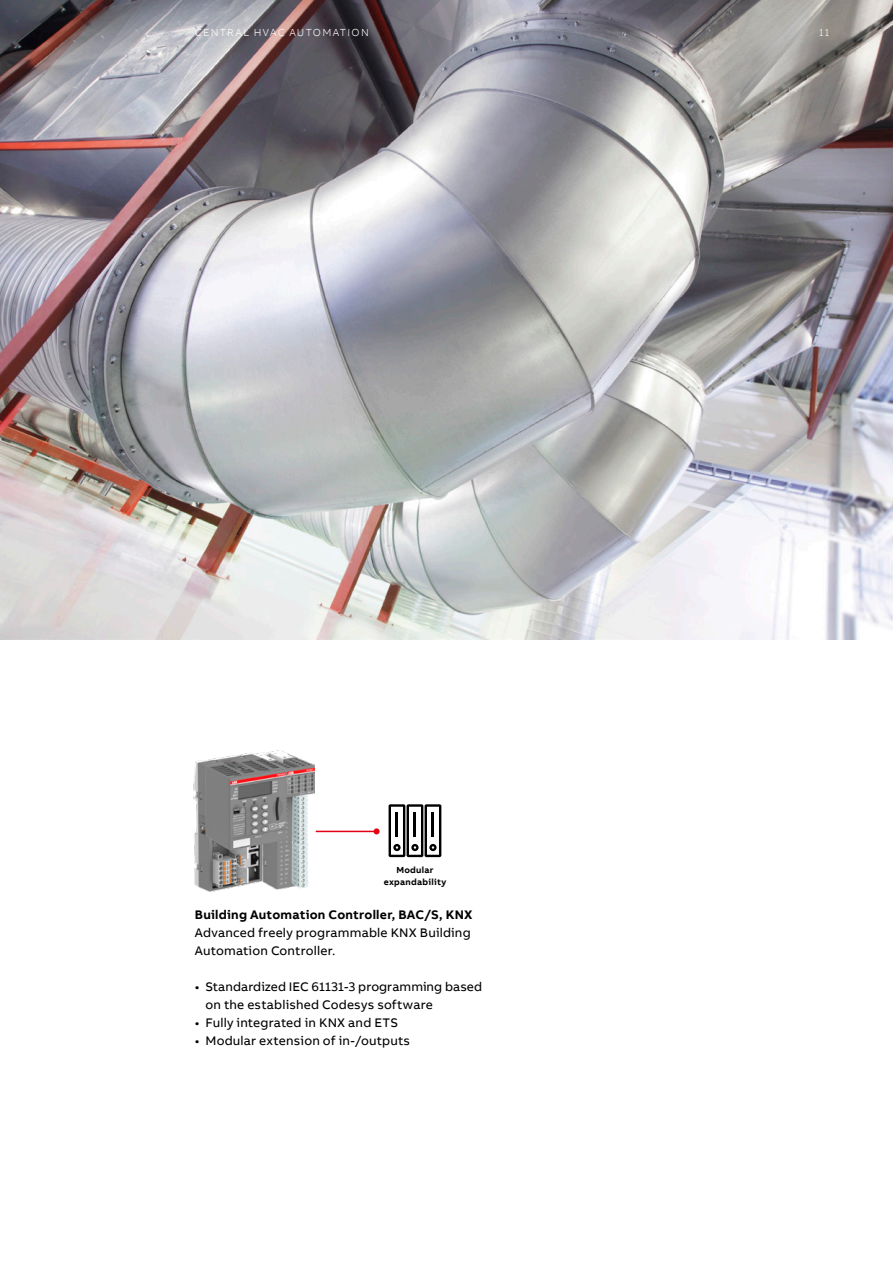
<style>
.page{position:relative;width:893px;height:1263px;background:#fff}
.page>*{position:absolute;margin:0;border:0;box-sizing:border-box;transform-origin:0 0}
.t1{font:12.75px/18px "AB Bvoice";letter-spacing:.015em;color:#000}
.t2{font:700 12.75px "AB Bvoice";letter-spacing:.02em;color:#000}
.t3{font:300 10.5px "AB Bvoice";letter-spacing:.12em;color:#fff}
.t4{font:700 9px/12px "AB Bvoice";letter-spacing:.03em;color:#000;text-align:center}
</style>
<div class="page">
<img style="left:0;top:0;width:893px;height:640px">
<img style="left:193px;top:750px;width:122px;height:142px">
<hr style="left:316px;top:831px;width:61px;height:1px;background:#e30014">
<svg style="left:374px;top:828px;width:6px;height:6px"></svg>
<svg style="left:389px;top:804px;width:52px;height:53px"></svg>
<hr style="left:396px;top:813px;width:2px;height:24px;background:#000">
<p class="t3" style="left:195px;top:26px;width:175px">CENTRAL HVAC AUTOMATION</p>
<p class="t3" style="left:819px;top:26px;width:11px">11</p>
<p class="t4" style="left:384px;top:864px;width:64px">Modular expandability</p>
<p class="t2" style="left:195px;top:906px;width:279px">Building Automation Controller, BAC/S, KNX</p>
<p class="t1" style="left:195px;top:924px;width:277px">Advanced freely programmable KNX Building<br>Automation Controller.</p>
<p class="t1" style="left:205px;top:978px;width:278px;text-indent:-11px">• Standardized IEC 61131-3 programming based on the established Codesys software</p>
<p class="t1" style="left:195px;top:1014px;width:205px">• Fully integrated in KNX and ETS</p>
<p class="t1" style="left:195px;top:1032px;width:217px">• Modular extension of in-/outputs</p>
</div>
